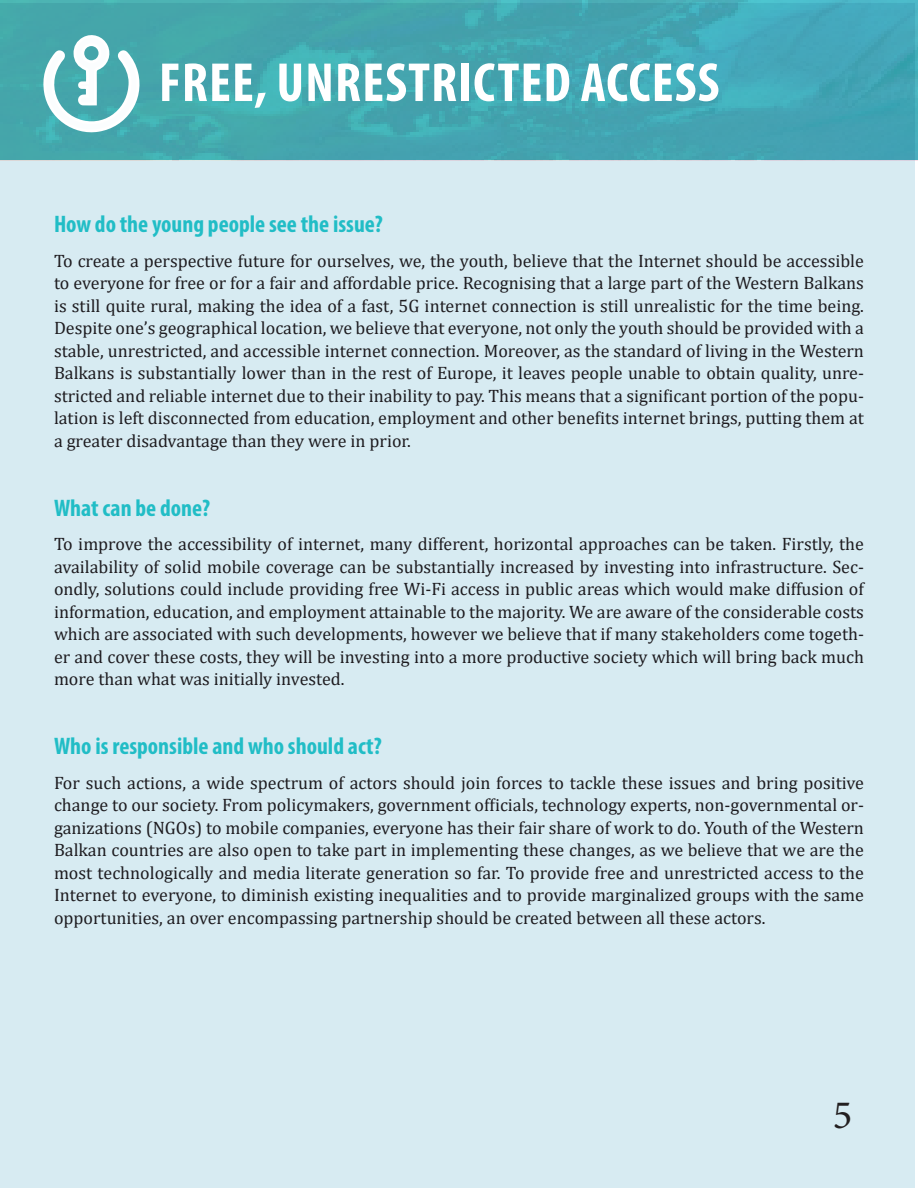
<style>
.page{position:relative;width:918px;height:1188px;background:#fff}
.page>*{position:absolute;margin:0;border:0;box-sizing:border-box;transform-origin:0 0}
.Page_Header_-_Black{font:700 condensed 55.5px "Myriad Pro";letter-spacing:.02em;color:#fff}
.t1{font:40.5px "Minion Pro";color:#231f20}
.t2{font:700 condensed 24px "Myriad Pro";color:#21bdc6}
.t3{font:18px/22.5px "Cambria";color:#1e1c20;text-align:justify}
</style>
<div class="page">
<div style="left:0;top:4px;width:914px;height:1184px;background:#d7ebf2"></div>
<img style="left:0;top:0;width:918px;height:160px">
<svg style="left:39px;top:0;width:108px;height:138px;background:#71bcbf"></svg>
<p class="Page_Header_-_Black" style="left:159px;top:48px;width:562px">FREE, UNRESTRICTED ACCESS</p>
<p class="t2" style="left:54px;top:209px;width:330px">How do the young people see the issue?</p>
<p class="t3" style="left:54px;top:249px;width:812px">To create a perspective future for ourselves, we, the youth, believe that the Internet should be accessible to everyone for free or for a fair and affordable price. Recognising that a large part of the Western Balkans is still quite rural, making the idea of a fast, 5G internet connection is still unrealistic for the time being.<br>Despite one’s geographical location, we believe that everyone, not only the youth should be provided with a stable, unrestricted, and accessible internet connection. Moreover, as the standard of living in the Western Balkans is substantially lower than in the rest of Europe, it leaves people unable to obtain quality, unre&shy;stricted and reliable internet due to their inability to pay. This means that a significant portion of the popu&shy;lation is left disconnected from education, employment and other benefits internet brings, putting them at a greater disadvantage than they were in prior.</p>
<p class="t2" style="left:54px;top:493px;width:158px">What can be done?</p>
<p class="t3" style="left:54px;top:533px;width:812px">To improve the accessibility of internet, many different, horizontal approaches can be taken. Firstly, the availability of solid mobile coverage can be substantially increased by investing into infrastructure. Sec&shy;ondly, solutions could include providing free Wi-Fi access in public areas which would make diffusion of information, education, and employment attainable to the majority. We are aware of the considerable costs which are associated with such developments, however we believe that if many stakeholders come togeth&shy;er and cover these costs, they will be investing into a more productive society which will bring back much more than what was initially invested.</p>
<p class="t2" style="left:54px;top:731px;width:329px">Who is responsible and who should act?</p>
<p class="t3" style="left:54px;top:771px;width:812px">For such actions, a wide spectrum of actors should join forces to tackle these issues and bring positive change to our society. From policymakers, government officials, technology experts, non-governmental or&shy;ganizations (NGOs) to mobile companies, everyone has their fair share of work to do. Youth of the Western Balkan countries are also open to take part in implementing these changes, as we believe that we are the most technologically and media literate generation so far. To provide free and unrestricted access to the Internet to everyone, to diminish existing inequalities and to provide marginalized groups with the same opportunities, an over encompassing partnership should be created between all these actors.</p>
<p class="t1" style="left:833px;top:1088px;width:21px">5</p>
</div>
